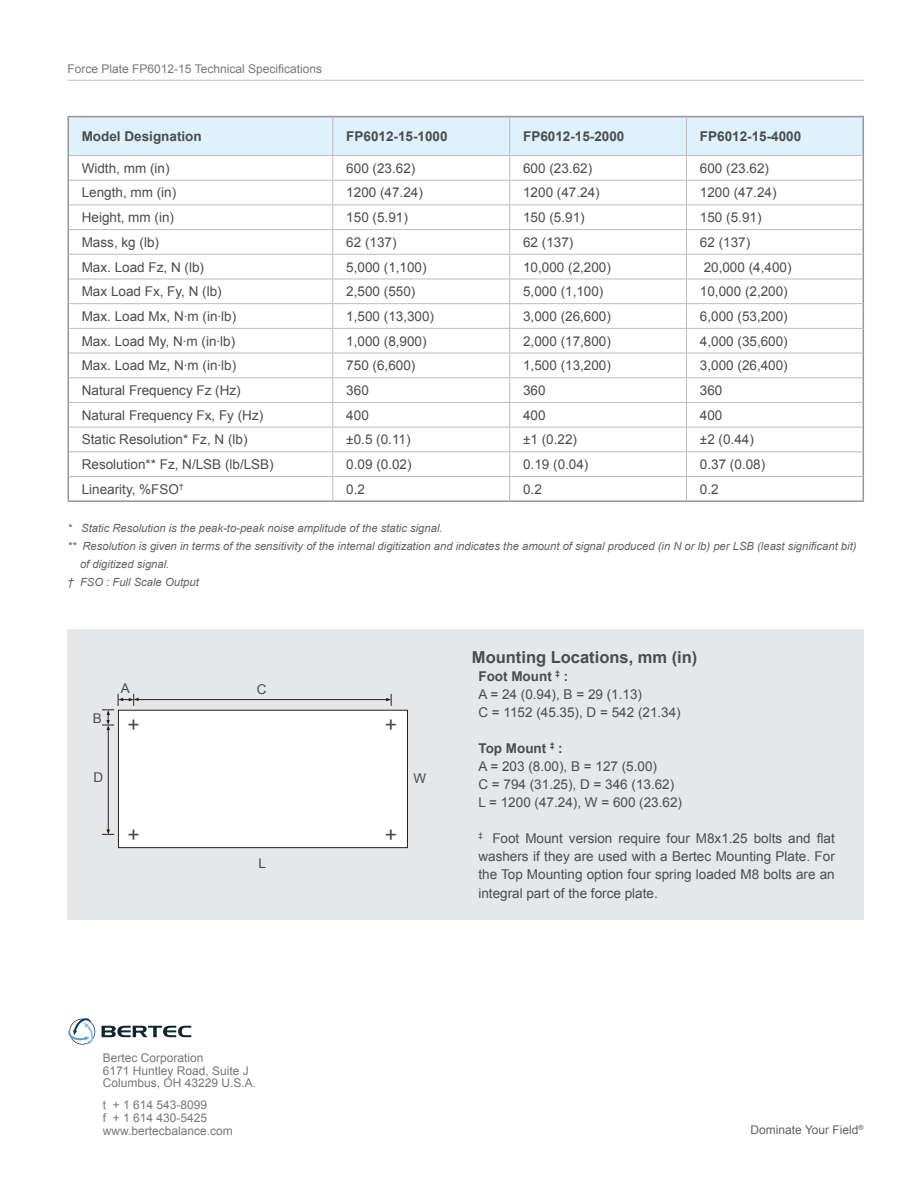
<style>
.page{position:relative;width:918px;height:1188px;background:#fff}
.page>*{position:absolute;margin:0;border:0;box-sizing:border-box;transform-origin:0 0}
.Paragraph{font:21px "Arial";color:#4b4c4d}
.Paragraph_Title{font:700 16.5px "Arial";color:#4b4c4d}
.Paragraph_Style_2{font:13.5px "Arial";color:#4b4c4d}
.Paragraph-2{font:13.5px/18px "Arial";color:#4b4c4d;text-align:justify}
.Paragraph_Style_2-2{font:700 13.5px "Arial";color:#4b4c4d}
.Section_Title_Header{font:12px "Arial";color:#76787b}
.Small_Footer{font:12px "Arial";color:#636366}
.Paragraph_Style_2-3{font:italic 11.25px "Arial";color:#636366}
</style>
<div class="page">
<hr style="left:68px;top:80px;width:796px;height:1px;background:#bcbdc0">
<hr style="left:68px;top:116px;width:265px;height:1px;background:#939598">
<hr style="left:333px;top:116px;width:177px;height:1px;background:#939598">
<hr style="left:510px;top:116px;width:176px;height:1px;background:#939598">
<hr style="left:686px;top:116px;width:178px;height:1px;background:#939598">
<hr style="left:68px;top:500px;width:265px;height:2px;background:#939598">
<hr style="left:333px;top:500px;width:177px;height:2px;background:#939598">
<hr style="left:510px;top:500px;width:176px;height:2px;background:#939598">
<hr style="left:686px;top:500px;width:178px;height:2px;background:#939598">
<svg style="left:68px;top:117px;width:796px;height:383px"></svg>
<div style="left:68px;top:629px;width:796px;height:290px;background:#e6e7e9"></div>
<div style="left:118px;top:710px;width:289px;height:138px;background:#fff"></div>
<div style="left:118px;top:710px;width:290px;height:138px;border:1px solid #231f20"></div>
<hr style="left:138px;top:699px;width:249px;height:1px;background:#231f20">
<hr style="left:108px;top:728px;width:1px;height:102px;background:#231f20">
<svg style="left:102px;top:829px;width:12px;height:6px"></svg>
<svg style="left:386px;top:694px;width:6px;height:12px"></svg>
<svg style="left:102px;top:694px;width:37px;height:36px"></svg>
<svg style="left:68px;top:1018px;width:28px;height:27px"></svg>
<svg style="left:102px;top:1026px;width:89px;height:11px"></svg>
<p class="Section_Title_Header" style="left:68px;top:61px;width:256px">Force Plate FP6012-15 Technical Specifications</p>
<p class="Paragraph_Style_2-2" style="left:82px;top:127px;width:122px">Model Designation</p>
<p class="Paragraph_Style_2-2" style="left:346px;top:127px;width:103px">FP6012-15-1000</p>
<p class="Paragraph_Style_2-2" style="left:523px;top:127px;width:103px">FP6012-15-2000</p>
<p class="Paragraph_Style_2-2" style="left:700px;top:127px;width:103px">FP6012-15-4000</p>
<p class="Paragraph_Style_2" style="left:82px;top:159px;width:89px">Width, mm (in)</p>
<p class="Paragraph_Style_2" style="left:346px;top:159px;width:71px">600 (23.62)</p>
<p class="Paragraph_Style_2" style="left:523px;top:159px;width:71px">600 (23.62)</p>
<p class="Paragraph_Style_2" style="left:700px;top:159px;width:71px">600 (23.62)</p>
<p class="Paragraph_Style_2" style="left:82px;top:183px;width:96px">Length, mm (in)</p>
<p class="Paragraph_Style_2" style="left:346px;top:183px;width:78px">1200 (47.24)</p>
<p class="Paragraph_Style_2" style="left:523px;top:183px;width:78px">1200 (47.24)</p>
<p class="Paragraph_Style_2" style="left:700px;top:183px;width:78px">1200 (47.24)</p>
<p class="Paragraph_Style_2" style="left:82px;top:209px;width:94px">Height, mm (in)</p>
<p class="Paragraph_Style_2" style="left:346px;top:209px;width:63px">150 (5.91)</p>
<p class="Paragraph_Style_2" style="left:523px;top:209px;width:63px">150 (5.91)</p>
<p class="Paragraph_Style_2" style="left:700px;top:209px;width:63px">150 (5.91)</p>
<p class="Paragraph_Style_2" style="left:82px;top:233px;width:79px">Mass, kg (lb)</p>
<p class="Paragraph_Style_2" style="left:346px;top:233px;width:52px">62 (137)</p>
<p class="Paragraph_Style_2" style="left:523px;top:233px;width:52px">62 (137)</p>
<p class="Paragraph_Style_2" style="left:700px;top:233px;width:52px">62 (137)</p>
<p class="Paragraph_Style_2" style="left:82px;top:258px;width:124px">Max. Load Fz, N (lb)</p>
<p class="Paragraph_Style_2" style="left:346px;top:258px;width:82px">5,000 (1,100)</p>
<p class="Paragraph_Style_2" style="left:523px;top:258px;width:89px">10,000 (2,200)</p>
<p class="Paragraph_Style_2" style="left:704px;top:258px;width:89px">20,000 (4,400)</p>
<p class="Paragraph_Style_2" style="left:82px;top:283px;width:142px">Max Load Fx, Fy, N (lb)</p>
<p class="Paragraph_Style_2" style="left:346px;top:283px;width:71px">2,500 (550)</p>
<p class="Paragraph_Style_2" style="left:523px;top:283px;width:82px">5,000 (1,100)</p>
<p class="Paragraph_Style_2" style="left:700px;top:283px;width:89px">10,000 (2,200)</p>
<p class="Paragraph_Style_2" style="left:82px;top:307px;width:156px">Max. Load Mx, N·m (in·lb)</p>
<p class="Paragraph_Style_2" style="left:346px;top:307px;width:89px">1,500 (13,300)</p>
<p class="Paragraph_Style_2" style="left:523px;top:307px;width:89px">3,000 (26,600)</p>
<p class="Paragraph_Style_2" style="left:700px;top:307px;width:89px">6,000 (53,200)</p>
<p class="Paragraph_Style_2" style="left:82px;top:332px;width:155px">Max. Load My, N·m (in·lb)</p>
<p class="Paragraph_Style_2" style="left:346px;top:332px;width:82px">1,000 (8,900)</p>
<p class="Paragraph_Style_2" style="left:523px;top:332px;width:89px">2,000 (17,800)</p>
<p class="Paragraph_Style_2" style="left:700px;top:332px;width:89px">4,000 (35,600)</p>
<p class="Paragraph_Style_2" style="left:82px;top:357px;width:156px">Max. Load Mz, N·m (in·lb)</p>
<p class="Paragraph_Style_2" style="left:346px;top:357px;width:71px">750 (6,600)</p>
<p class="Paragraph_Style_2" style="left:523px;top:357px;width:89px">1,500 (13,200)</p>
<p class="Paragraph_Style_2" style="left:700px;top:357px;width:89px">3,000 (26,400)</p>
<p class="Paragraph_Style_2" style="left:82px;top:381px;width:161px">Natural Frequency Fz (Hz)</p>
<p class="Paragraph_Style_2" style="left:346px;top:381px;width:24px">360</p>
<p class="Paragraph_Style_2" style="left:523px;top:381px;width:24px">360</p>
<p class="Paragraph_Style_2" style="left:700px;top:381px;width:24px">360</p>
<p class="Paragraph_Style_2" style="left:82px;top:406px;width:183px">Natural Frequency Fx, Fy (Hz)</p>
<p class="Paragraph_Style_2" style="left:346px;top:406px;width:24px">400</p>
<p class="Paragraph_Style_2" style="left:523px;top:406px;width:24px">400</p>
<p class="Paragraph_Style_2" style="left:700px;top:406px;width:24px">400</p>
<p class="Paragraph_Style_2" style="left:82px;top:431px;width:167px">Static Resolution* Fz, N (lb)</p>
<p class="Paragraph_Style_2" style="left:346px;top:431px;width:66px">±0.5 (0.11)</p>
<p class="Paragraph_Style_2" style="left:523px;top:431px;width:55px">±1 (0.22)</p>
<p class="Paragraph_Style_2" style="left:700px;top:431px;width:55px">±2 (0.44)</p>
<p class="Paragraph_Style_2" style="left:82px;top:455px;width:194px">Resolution** Fz, N/LSB (lb/LSB)</p>
<p class="Paragraph_Style_2" style="left:346px;top:455px;width:67px">0.09 (0.02)</p>
<p class="Paragraph_Style_2" style="left:523px;top:455px;width:67px">0.19 (0.04)</p>
<p class="Paragraph_Style_2" style="left:700px;top:455px;width:67px">0.37 (0.08)</p>
<p class="Paragraph_Style_2" style="left:82px;top:480px;width:103px">Linearity, %FSO<sup>†</sup></p>
<p class="Paragraph_Style_2" style="left:346px;top:480px;width:20px">0.2</p>
<p class="Paragraph_Style_2" style="left:523px;top:480px;width:20px">0.2</p>
<p class="Paragraph_Style_2" style="left:700px;top:480px;width:20px">0.2</p>
<p class="Paragraph_Style_2-3" style="left:68px;top:521px;width:377px">* Static Resolution is the peak-to-peak noise amplitude of the static signal.</p>
<p class="Paragraph_Style_2-3" style="left:68px;top:539px;width:791px">** Resolution is given in terms of the sensitivity of the internal digitization and indicates the amount of signal produced (in N or lb) per LSB (least significant bit)</p>
<p class="Paragraph_Style_2-3" style="left:80px;top:557px;width:91px">of digitized signal.</p>
<p class="Paragraph_Style_2-3" style="left:68px;top:575px;width:133px">† FSO : Full Scale Output</p>
<p class="Paragraph-2" style="left:93px;top:709px;width:11px">B</p>
<p class="Paragraph-2" style="left:121px;top:680px;width:11px">A</p>
<p class="Paragraph-2" style="left:257px;top:680px;width:11px">C</p>
<p class="Paragraph" style="left:127px;top:711px;width:14px">+</p>
<p class="Paragraph" style="left:385px;top:711px;width:14px">+</p>
<p class="Paragraph-2" style="left:93px;top:769px;width:11px">D</p>
<p class="Paragraph-2" style="left:414px;top:770px;width:14px">W</p>
<p class="Paragraph" style="left:128px;top:821px;width:14px">+</p>
<p class="Paragraph" style="left:385px;top:821px;width:14px">+</p>
<p class="Paragraph-2" style="left:259px;top:854px;width:9px">L</p>
<p class="Paragraph_Title" style="left:472px;top:646px;width:227px">Mounting Locations, mm (in)</p>
<p class="Paragraph_Style_2-2" style="left:478px;top:667px;width:91px">Foot Mount <sup>‡</sup> :</p>
<p class="Paragraph-2" style="left:478px;top:685px;width:165px">A = 24 (0.94), B = 29 (1.13)</p>
<p class="Paragraph-2" style="left:478px;top:703px;width:204px">C = 1152 (45.35), D = 542 (21.34)</p>
<p class="Paragraph_Style_2-2" style="left:478px;top:739px;width:86px">Top Mount <sup>‡</sup> :</p>
<p class="Paragraph-2" style="left:478px;top:757px;width:180px">A = 203 (8.00), B = 127 (5.00)</p>
<p class="Paragraph-2" style="left:478px;top:775px;width:197px">C = 794 (31.25), D = 346 (13.62)</p>
<p class="Paragraph-2" style="left:478px;top:793px;width:205px">L = 1200 (47.24), W = 600 (23.62)</p>
<p class="Paragraph-2" style="left:478px;top:829px;width:358px"><sup>‡</sup> Foot Mount version require four M8x1.25 bolts and flat washers if they are used with a Bertec Mounting Plate. For the Top Mounting option four spring loaded M8 bolts are an</p>
<p class="Paragraph-2" style="left:478px;top:884px;width:181px">integral part of the force plate.</p>
<p class="Section_Title_Header" style="left:103px;top:1050px;width:102px">Bertec Corporation</p>
<p class="Section_Title_Header" style="left:103px;top:1062px;width:148px">6171 Huntley Road, Suite J</p>
<p class="Section_Title_Header" style="left:103px;top:1075px;width:155px">Columbus, OH 43229 U.S.A.</p>
<p class="Section_Title_Header" style="left:103px;top:1097px;width:106px">t + 1 614 543-8099</p>
<p class="Section_Title_Header" style="left:103px;top:1110px;width:106px">f + 1 614 430-5425</p>
<p class="Section_Title_Header" style="left:103px;top:1122px;width:132px">www.bertecbalance.com</p>
<p class="Small_Footer" style="left:751px;top:1122px;width:115px">Dominate Your Field<sup>®</sup></p>
</div>
